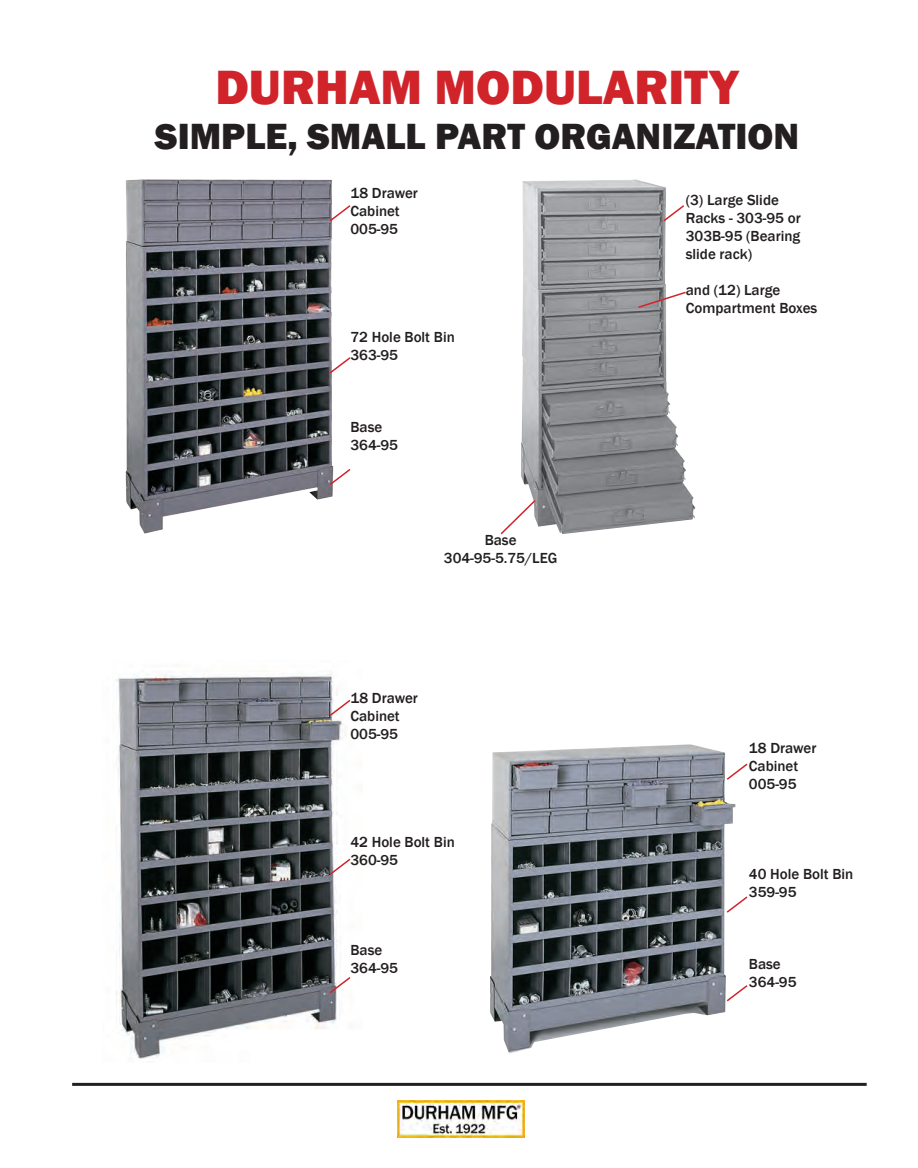
<style>
.page{position:relative;width:918px;height:1168px;background:#fff}
.page>*{position:absolute;margin:0;border:0;box-sizing:border-box;transform-origin:0 0}
.t1{font:800 49.5px "Franklin Gothic";color:#d1232a}
.t2{font:800 37.5px "Franklin Gothic";color:#231f20}
.t3{font:500 15px/18px "Franklin Gothic";color:#231f20}
</style>
<div class="page">
<hr style="left:72px;top:1083px;width:795px;height:3px;background:#231f20">
<img style="left:398px;top:1100px;width:127px;height:37px">
<img style="left:125px;top:179px;width:209px;height:355px">
<img style="left:521px;top:179px;width:174px;height:355px">
<img style="left:116px;top:671px;width:231px;height:391px">
<img style="left:490px;top:744px;width:246px;height:309px">
<svg style="left:328px;top:204px;width:23px;height:19px"></svg>
<svg style="left:637px;top:290px;width:50px;height:19px"></svg>
<svg style="left:662px;top:204px;width:24px;height:19px"></svg>
<svg style="left:328px;top:356px;width:23px;height:19px"></svg>
<svg style="left:328px;top:698px;width:23px;height:19px"></svg>
<svg style="left:725px;top:762px;width:23px;height:19px"></svg>
<svg style="left:725px;top:895px;width:23px;height:19px"></svg>
<svg style="left:725px;top:983px;width:23px;height:20px"></svg>
<svg style="left:328px;top:857px;width:23px;height:19px"></svg>
<svg style="left:328px;top:975px;width:23px;height:20px"></svg>
<svg style="left:500px;top:498px;width:37px;height:37px"></svg>
<svg style="left:328px;top:467px;width:23px;height:20px"></svg>
<h1 class="t1" style="left:215px;top:56px;width:525px">DURHAM MODULARITY</h1>
<h2 class="t2" style="left:155px;top:112px;width:646px">SIMPLE, SMALL PART ORGANIZATION</h2>
<p class="t3" style="left:350px;top:184px;width:69px">18 Drawer<br>Cabinet<br>005-95</p>
<p class="t3" style="left:686px;top:191px;width:116px">(3) Large Slide<br>Racks - 303-95 or<br>303B-95 (Bearing slide rack)</p>
<p class="t3" style="left:686px;top:281px;width:133px">and (12) Large<br>Compartment Boxes</p>
<p class="t3" style="left:350px;top:328px;width:106px">72 Hole Bolt Bin<br>363-95</p>
<p class="t3" style="left:350px;top:418px;width:49px">Base<br>364-95</p>
<p class="t3" style="left:444px;top:531px;width:115px;text-align:center">Base<br>304-95-5.75/LEG</p>
<p class="t3" style="left:350px;top:689px;width:69px">18 Drawer<br>Cabinet<br>005-95</p>
<p class="t3" style="left:350px;top:833px;width:106px">42 Hole Bolt Bin<br>360-95</p>
<p class="t3" style="left:350px;top:941px;width:49px">Base<br>364-95</p>
<p class="t3" style="left:749px;top:739px;width:69px">18 Drawer<br>Cabinet<br>005-95</p>
<p class="t3" style="left:749px;top:865px;width:106px">40 Hole Bolt Bin<br>359-95</p>
<p class="t3" style="left:749px;top:955px;width:49px">Base<br>364-95</p>
</div>
